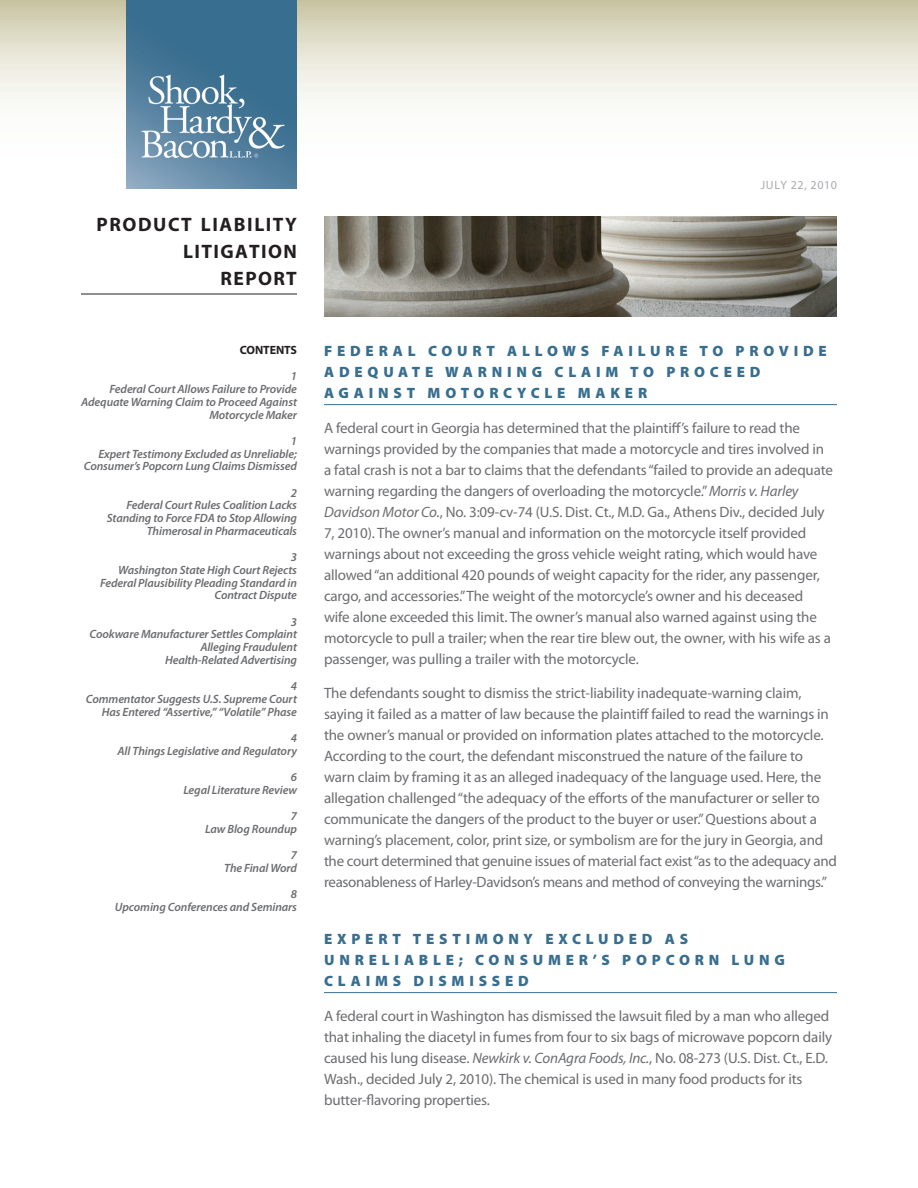
<style>
.page{position:relative;width:918px;height:1188px;background:#fff}
.page>*{position:absolute;margin:0;border:0;box-sizing:border-box;transform-origin:0 0}
.t1{font:700 19.5px/27px "Myriad Pro";letter-spacing:.075em;color:#231f20;text-align:right}
.Body{font:15px/21px "Myriad Pro";letter-spacing:-.01em;color:#6c6d70}
.Head{font:900 15px/21px "Myriad Pro";letter-spacing:.32em;color:#386e8f}
.t2{font:italic 600 12px/12.8px "Myriad Pro";letter-spacing:-.01em;color:#6c6d70;text-align:right}
.t3{font:12px "Myriad Pro";letter-spacing:.05em;color:#a8a9ad}
.TOC-Head{font:700 12px "Myriad Pro";letter-spacing:-.01em;color:#231f20}
.s1{font-style:italic}
</style>
<div class="page">
<svg style="left:0;top:0;width:918px;height:101px;background:#e4e1d0"></svg>
<hr style="left:324px;top:404px;width:513px;height:1px;background:#386e8f">
<hr style="left:324px;top:992px;width:513px;height:1px;background:#386e8f">
<img style="left:324px;top:216px;width:513px;height:100px">
<hr style="left:81px;top:294px;width:216px;height:1px;background:#231f20">
<img style="left:126px;top:0;width:171px;height:189px">
<p class="t1" style="left:97px;top:211px;width:202px">PRODUCT LIABILITY<br>LITIGATION<br>REPORT</p>
<p class="TOC-Head" style="left:240px;top:343px;width:59px">CONTENTS</p>
<p class="t2" style="left:81px;top:370px;width:217px">1<br>Federal Court Allows Failure to Provide<br>Adequate Warning Claim to Proceed Against<br>Motorcycle Maker</p>
<p class="t2" style="left:84px;top:435px;width:215px">1<br>Expert Testimony Excluded as Unreliable;<br>Consumer’s Popcorn Lung Claims Dismissed</p>
<p class="t2" style="left:107px;top:486px;width:192px">2<br>Federal Court Rules Coalition Lacks<br>Standing to Force FDA to Stop Allowing<br>Thimerosal in Pharmaceuticals</p>
<p class="t2" style="left:100px;top:551px;width:198px">3<br>Washington State High Court Rejects<br>Federal Plausibility Pleading Standard in<br>Contract Dispute</p>
<p class="t2" style="left:89px;top:615px;width:209px">3<br>Cookware Manufacturer Settles Complaint<br>Alleging Fraudulent<br>Health-Related Advertising</p>
<p class="t2" style="left:86px;top:680px;width:213px">4<br>Commentator Suggests U.S. Supreme Court<br>Has Entered “Assertive,” “Volatile” Phase</p>
<p class="t2" style="left:118px;top:732px;width:181px">4<br>All Things Legislative and Regulatory</p>
<p class="t2" style="left:183px;top:771px;width:115px">6<br>Legal Literature Review</p>
<p class="t2" style="left:205px;top:810px;width:93px">7<br>Law Blog Roundup</p>
<p class="t2" style="left:224px;top:849px;width:74px">7<br>The Final Word</p>
<p class="t2" style="left:115px;top:888px;width:184px">8<br>Upcoming Conferences and Seminars</p>
<p class="t3" style="left:761px;top:178px;width:78px">JULY 22, 2010</p>
<p class="Head" style="left:324px;top:341px;width:504px">FEDERAL COURT ALLOWS FAILURE TO PROVIDE<br>ADEQUATE WARNING CLAIM TO PROCEED<br>AGAINST MOTORCYCLE MAKER</p>
<p class="Body" style="left:324px;top:418px;width:511px">A federal court in Georgia has determined that the plaintiff’s failure to read the warnings provided by the companies that made a motorcycle and tires involved in a fatal crash is not a bar to claims that the defendants “failed to provide an adequate warning regarding the dangers of overloading the motorcycle.” <span class="s1">Morris v. Harley Davidson Motor Co.</span>, No. 3:09-cv-74 (U.S. Dist. Ct., M.D. Ga., Athens Div., decided July 7, 2010). The owner’s manual and information on the motorcycle itself provided warnings about not exceeding the gross vehicle weight rating, which would have allowed “an additional 420 pounds of weight capacity for the rider, any passenger, cargo, and accessories.” The weight of the motorcycle’s owner and his deceased<br>wife alone exceeded this limit. The owner’s manual also warned against using the motorcycle to pull a trailer; when the rear tire blew out, the owner, with his wife as a passenger, was pulling a trailer with the motorcycle.</p>
<p class="Body" style="left:324px;top:683px;width:515px">The defendants sought to dismiss the strict-liability inadequate-warning claim, saying it failed as a matter of law because the plaintiff failed to read the warnings in the owner’s manual or provided on information plates attached to the motorcycle.<br>According to the court, the defendant misconstrued the nature of the failure to warn claim by framing it as an alleged inadequacy of the language used. Here, the allegation challenged “the adequacy of the efforts of the manufacturer or seller to communicate the dangers of the product to the buyer or user.” Questions about a warning’s placement, color, print size, or symbolism are for the jury in Georgia, and the court determined that genuine issues of material fact exist “as to the adequacy and reasonableness of Harley-Davidson’s means and method of conveying the warnings.”</p>
<p class="Head" style="left:324px;top:929px;width:462px">EXPERT TESTIMONY EXCLUDED AS<br>UNRELIABLE; CONSUMER’S POPCORN LUNG<br>CLAIMS DISMISSED</p>
<p class="Body" style="left:324px;top:1006px;width:510px">A federal court in Washington has dismissed the lawsuit filed by a man who alleged that inhaling the diacetyl in fumes from four to six bags of microwave popcorn daily caused his lung disease. <span class="s1">Newkirk v. ConAgra Foods, Inc.</span>, No. 08-273 (U.S. Dist. Ct., E.D.<br>Wash., decided July 2, 2010). The chemical is used in many food products for its butter-flavoring properties.</p>
</div>
